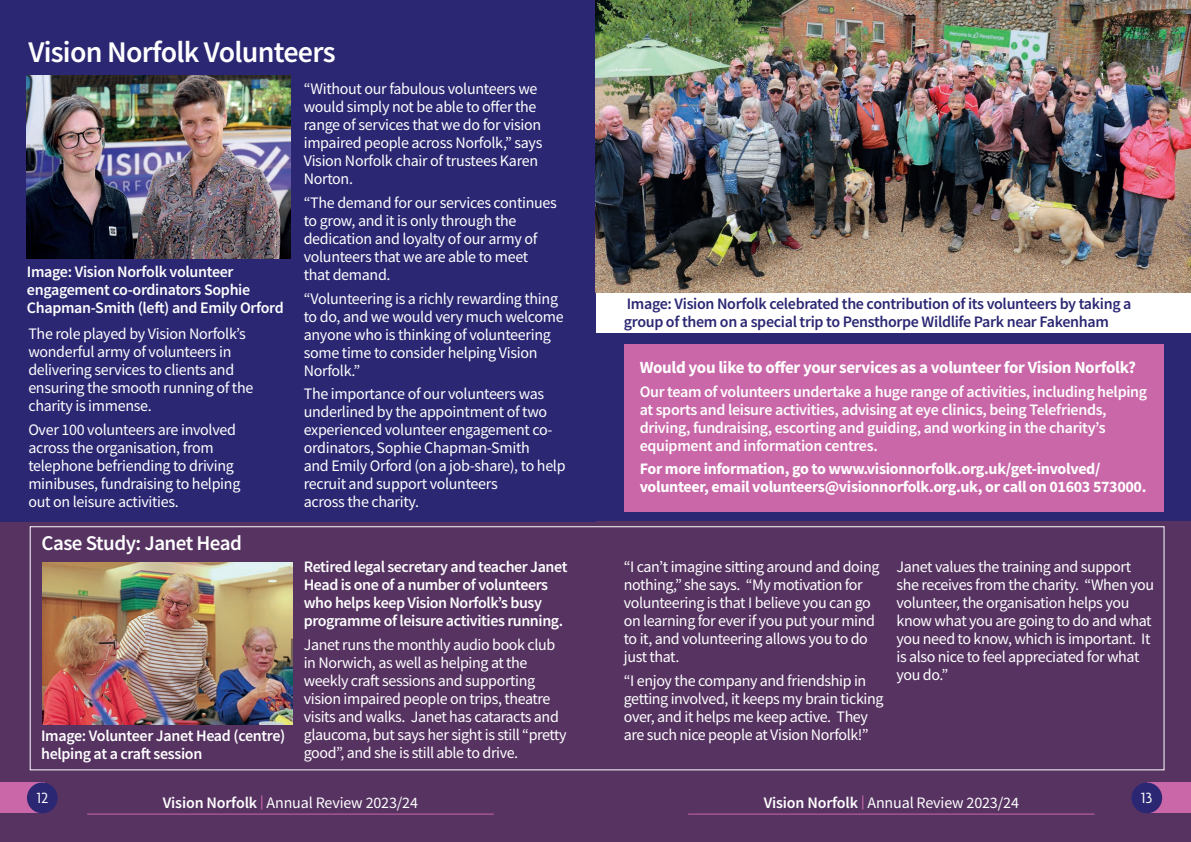
<style>
.page{position:relative;width:1191px;height:842px;background:#fff}
.page>*{position:absolute;margin:0;border:0;box-sizing:border-box;transform-origin:0 0}
.t1{font:600 30px "Source Sans Pro";letter-spacing:-.025em;color:#fff}
.t2{font:600 21px "Source Sans Pro";letter-spacing:-.025em;color:#fff}
.t3{font:700 17px "Source Sans Pro";letter-spacing:-.02em;color:#fff}
.t4{font:16px/18px "Source Sans Pro";letter-spacing:-.025em;color:#fff}
.t5{font:600 16px/18px "Source Sans Pro";letter-spacing:-.02em;color:#fff}
.t6{font:600 16px/18px "Source Sans Pro";letter-spacing:-.02em;color:#2b2773}
.t7{font:700 16px/18px "Source Sans Pro";letter-spacing:-.02em;color:#fff}
.t8{font:16px "Agenda";color:#fff}
.s1{font-weight:600}
.s2{font-weight:600;font-size:14px;color:#c967a8}
</style>
<div class="page">
<div style="left:595px;top:333px;width:596px;height:189px;background:#2b2773"></div>
<div style="left:0;top:522px;width:1191px;height:320px;background:#573362"></div>
<div style="left:1147px;top:782px;width:44px;height:31px;background:#c967a8"></div>
<div style="left:1131px;top:782px;width:31px;height:31px;background:#2b2773;border-radius:50%"></div>
<div style="left:0;top:0;width:595px;height:522px;background:#2b2773"></div>
<img style="left:595px;top:0;width:596px;height:292px">
<img style="left:27px;top:76px;width:263px;height:182px">
<img style="left:42px;top:562px;width:250px;height:163px">
<div style="left:624px;top:344px;width:540px;height:168px;background:#c967a8"></div>
<hr style="left:688px;top:814px;width:406px;height:1px;background:#c967a8">
<hr style="left:87px;top:814px;width:406px;height:1px;background:#c967a8">
<div style="left:0;top:782px;width:44px;height:31px;background:#c967a8"></div>
<div style="left:27px;top:782px;width:31px;height:31px;background:#2b2773;border-radius:50%"></div>
<h1 class="t1" style="left:28px;top:33px;width:309px">Vision Norfolk Volunteers</h1>
<p class="t5" style="left:27px;top:262px;width:258px">Image: Vision Norfolk volunteer engagement co-ordinators Sophie<br>Chapman-Smith (left) and Emily Orford</p>
<p class="t4" style="left:28px;top:325px;width:226px">The role played by Vision Norfolk’s wonderful army of volunteers in delivering services to clients and ensuring the smooth running of the charity is immense.</p>
<p class="t4" style="left:28px;top:421px;width:213px">Over 100 volunteers are involved across the organisation, from telephone befriending to driving minibuses, fundraising to helping out on leisure activities.</p>
<h2 class="t2" style="left:42px;top:529px;width:202px">Case Study: Janet Head</h2>
<p class="t5" style="left:41px;top:727px;width:246px">Image: Volunteer Janet Head (centre) helping at a craft session</p>
<p class="t4" style="left:304px;top:80px;width:240px">“Without our fabulous volunteers we would simply not be able to offer the range of services that we do for vision impaired people across Norfolk,” says<br>Vision Norfolk chair of trustees Karen<br>Norton.</p>
<p class="t4" style="left:304px;top:194px;width:255px">“The demand for our services continues to grow, and it is only through the dedication and loyalty of our army of volunteers that we are able to meet that demand.</p>
<p class="t4" style="left:304px;top:289px;width:261px">“Volunteering is a richly rewarding thing to do, and we would very much welcome anyone who is thinking of volunteering some time to consider helping Vision<br>Norfolk.”</p>
<p class="t4" style="left:304px;top:385px;width:263px">The importance of our volunteers was underlined by the appointment of two experienced volunteer engagement co&shy;ordinators, Sophie Chapman-Smith<br>and Emily Orford (on a job-share), to help recruit and support volunteers<br>across the charity.</p>
<p class="t5" style="left:304px;top:557px;width:265px">Retired legal secretary and teacher Janet Head is one of a number of volunteers who helps keep Vision Norfolk’s busy programme of leisure activities running.</p>
<p class="t4" style="left:304px;top:635px;width:264px">Janet runs the monthly audio book club in Norwich, as well as helping at the weekly craft sessions and supporting vision impaired people on trips, theatre visits and walks. Janet has cataracts and glaucoma, but says her sight is still “pretty good”, and she is still able to drive.</p>
<p class="t6" style="left:624px;top:294px;width:509px">Image: Vision Norfolk celebrated the contribution of its volunteers by taking a group of them on a special trip to Pensthorpe Wildlife Park near Fakenham</p>
<p class="t3" style="left:639px;top:356px;width:498px">Would you like to offer your services as a volunteer for Vision Norfolk?</p>
<p class="t5" style="left:639px;top:382px;width:509px">Our team of volunteers undertake a huge range of activities, including helping at sports and leisure activities, advising at eye clinics, being Telefriends, driving, fundraising, escorting and guiding, and working in the charity’s equipment and information centres.</p>
<p class="t7" style="left:639px;top:460px;width:508px">For more information, go to www.visionnorfolk.org.uk/get-involved/ volunteer, email volunteers@visionnorfolk.org.uk, or call on 01603 573000.</p>
<p class="t4" style="left:624px;top:558px;width:257px">“I can’t imagine sitting around and doing nothing,” she says. “My motivation for volunteering is that I believe you can go on learning for ever if you put your mind to it, and volunteering allows you to do just that.</p>
<p class="t4" style="left:624px;top:671px;width:261px">“I enjoy the company and friendship in getting involved, it keeps my brain ticking over, and it helps me keep active. They are such nice people at Vision Norfolk!”</p>
<p class="t4" style="left:896px;top:558px;width:259px">Janet values the training and support she receives from the charity. “When you volunteer, the organisation helps you know what you are going to do and what you need to know, which is important. It is also nice to feel appreciated for what you do.”</p>
<p class="t8" style="left:37px;top:789px;width:13px">12</p>
<p class="t4" style="left:163px;top:794px;width:257px"><span class="s1">Vision Norfolk</span> <span class="s2">|</span> Annual Review 2023/24</p>
<p class="t4" style="left:763px;top:794px;width:257px"><span class="s1">Vision Norfolk</span> <span class="s2">|</span> Annual Review 2023/24</p>
<p class="t8" style="left:1141px;top:789px;width:13px">13</p>
</div>
